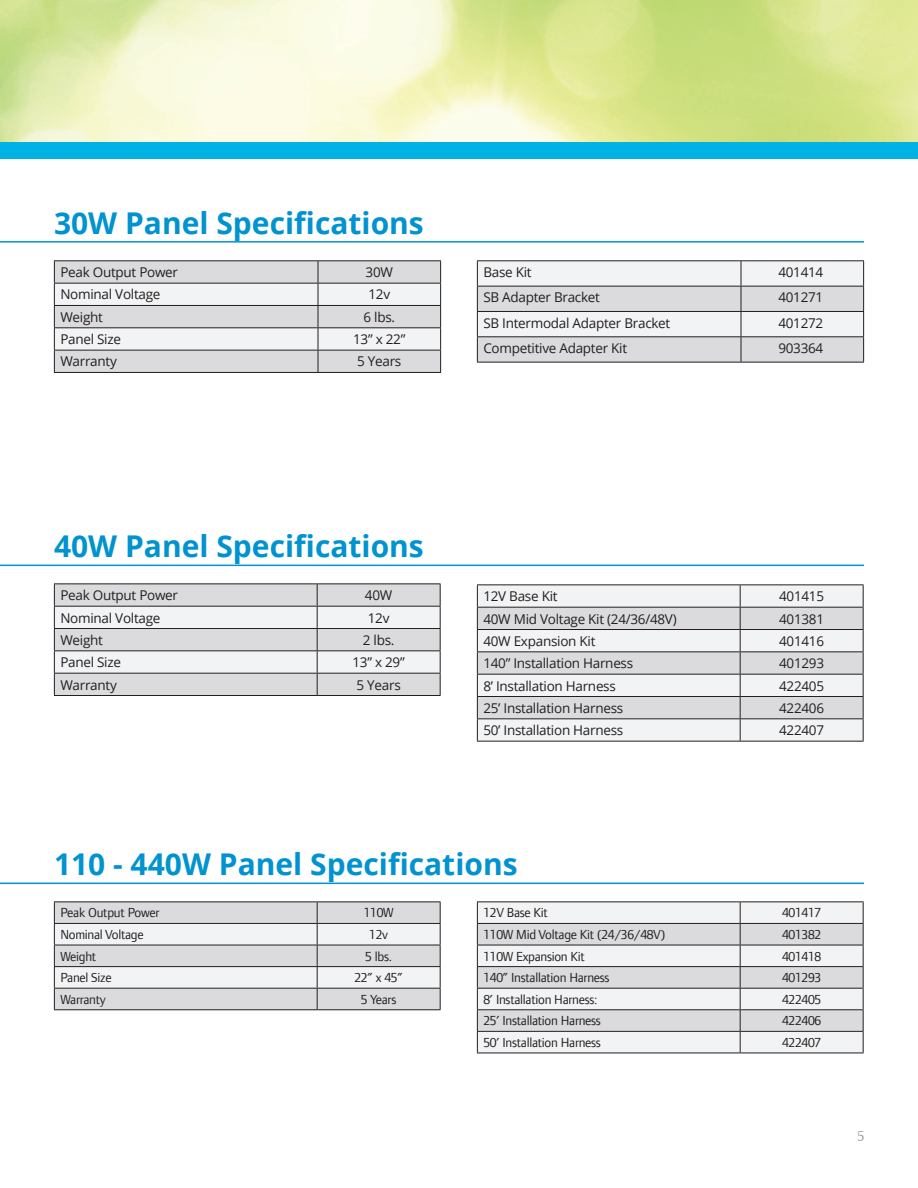
<style>
.page{position:relative;width:918px;height:1188px;background:#fff}
.page>*{position:absolute;margin:0;border:0;box-sizing:border-box;transform-origin:0 0}
.t1{font:700 30px "Open Sans";color:#0093d0}
.t2{font:15px "Foundry Form Serif Book OSF";color:#919295}
.t3{font:13.5px "Open Sans";letter-spacing:-.02em;color:#231f20}
.t4{font:13.5px "Foundry Form Sans";letter-spacing:-.02em;color:#231f20}
</style>
<div class="page">
<div style="left:0;top:142px;width:918px;height:17px;background:#00b3e4"></div>
<hr style="left:0;top:241px;width:54px;height:2px;background:#0093d0">
<hr style="left:0;top:565px;width:54px;height:1px;background:#0093d0">
<hr style="left:0;top:883px;width:54px;height:1px;background:#0093d0">
<hr style="left:54px;top:241px;width:810px;height:2px;background:#0093d0">
<hr style="left:54px;top:565px;width:810px;height:1px;background:#0093d0">
<hr style="left:54px;top:883px;width:810px;height:1px;background:#0093d0">
<hr style="left:54px;top:260px;width:264px;height:1px;background:#231f20">
<hr style="left:318px;top:260px;width:123px;height:1px;background:#231f20">
<svg style="left:54px;top:261px;width:387px;height:111px"></svg>
<hr style="left:54px;top:372px;width:264px;height:1px;background:#231f20">
<hr style="left:318px;top:372px;width:123px;height:1px;background:#231f20">
<hr style="left:477px;top:260px;width:264px;height:1px;background:#231f20">
<hr style="left:741px;top:260px;width:123px;height:1px;background:#231f20">
<svg style="left:477px;top:261px;width:387px;height:101px"></svg>
<hr style="left:477px;top:362px;width:264px;height:1px;background:#231f20">
<hr style="left:741px;top:362px;width:123px;height:1px;background:#231f20">
<hr style="left:54px;top:583px;width:263px;height:1px;background:#231f20">
<hr style="left:317px;top:583px;width:124px;height:1px;background:#231f20">
<svg style="left:54px;top:584px;width:387px;height:111px"></svg>
<hr style="left:54px;top:695px;width:263px;height:1px;background:#231f20">
<hr style="left:317px;top:695px;width:124px;height:1px;background:#231f20">
<hr style="left:54px;top:901px;width:263px;height:1px;background:#231f20">
<hr style="left:317px;top:901px;width:124px;height:1px;background:#231f20">
<svg style="left:54px;top:902px;width:387px;height:107px"></svg>
<hr style="left:54px;top:1009px;width:263px;height:1px;background:#231f20">
<hr style="left:317px;top:1009px;width:124px;height:1px;background:#231f20">
<hr style="left:477px;top:584px;width:263px;height:1px;background:#231f20">
<hr style="left:740px;top:584px;width:124px;height:1px;background:#231f20">
<svg style="left:477px;top:585px;width:387px;height:156px"></svg>
<hr style="left:477px;top:741px;width:263px;height:1px;background:#231f20">
<hr style="left:740px;top:741px;width:124px;height:1px;background:#231f20">
<hr style="left:477px;top:901px;width:263px;height:1px;background:#231f20">
<hr style="left:740px;top:901px;width:124px;height:1px;background:#231f20">
<svg style="left:477px;top:902px;width:387px;height:151px"></svg>
<hr style="left:477px;top:1053px;width:263px;height:1px;background:#231f20">
<hr style="left:740px;top:1053px;width:124px;height:1px;background:#231f20">
<h1 class="t1" style="left:54px;top:202px;width:371px">30W Panel Specifications</h1>
<p class="t3" style="left:60px;top:263px;width:119px">Peak Output Power</p>
<p class="t3" style="left:366px;top:263px;width:29px">30W</p>
<p class="t3" style="left:60px;top:285px;width:102px">Nominal Voltage</p>
<p class="t3" style="left:368px;top:285px;width:23px">12v</p>
<p class="t3" style="left:60px;top:308px;width:44px">Weight</p>
<p class="t3" style="left:364px;top:308px;width:33px">6 lbs.</p>
<p class="t3" style="left:60px;top:330px;width:62px">Panel Size</p>
<p class="t3" style="left:353px;top:330px;width:54px">13” x 22”</p>
<p class="t3" style="left:60px;top:352px;width:58px">Warranty</p>
<p class="t3" style="left:357px;top:352px;width:46px">5 Years</p>
<p class="t3" style="left:483px;top:263px;width:50px">Base Kit</p>
<p class="t3" style="left:778px;top:263px;width:46px">401414</p>
<p class="t3" style="left:483px;top:288px;width:118px">SB Adapter Bracket</p>
<p class="t3" style="left:778px;top:288px;width:46px">401271</p>
<p class="t3" style="left:483px;top:314px;width:189px">SB Intermodal Adapter Bracket</p>
<p class="t3" style="left:778px;top:314px;width:46px">401272</p>
<p class="t3" style="left:483px;top:339px;width:145px">Competitive Adapter Kit</p>
<p class="t3" style="left:778px;top:339px;width:46px">903364</p>
<h1 class="t1" style="left:54px;top:525px;width:371px">40W Panel Specifications</h1>
<p class="t3" style="left:60px;top:586px;width:119px">Peak Output Power</p>
<p class="t3" style="left:365px;top:586px;width:29px">40W</p>
<p class="t3" style="left:60px;top:608px;width:102px">Nominal Voltage</p>
<p class="t3" style="left:368px;top:608px;width:23px">12v</p>
<p class="t3" style="left:60px;top:631px;width:44px">Weight</p>
<p class="t3" style="left:363px;top:631px;width:33px">2 lbs.</p>
<p class="t3" style="left:60px;top:653px;width:62px">Panel Size</p>
<p class="t3" style="left:353px;top:653px;width:54px">13” x 29”</p>
<p class="t3" style="left:60px;top:675px;width:58px">Warranty</p>
<p class="t3" style="left:357px;top:675px;width:46px">5 Years</p>
<p class="t3" style="left:483px;top:587px;width:76px">12V Base Kit</p>
<p class="t3" style="left:779px;top:587px;width:46px">401415</p>
<p class="t3" style="left:483px;top:609px;width:195px">40W Mid Voltage Kit (24/36/48V)</p>
<p class="t3" style="left:779px;top:609px;width:46px">401381</p>
<p class="t3" style="left:483px;top:632px;width:114px">40W Expansion Kit</p>
<p class="t3" style="left:779px;top:632px;width:46px">401416</p>
<p class="t3" style="left:483px;top:654px;width:151px">140” Installation Harness</p>
<p class="t3" style="left:779px;top:654px;width:46px">401293</p>
<p class="t3" style="left:483px;top:676px;width:134px">8’ Installation Harness</p>
<p class="t3" style="left:779px;top:676px;width:46px">422405</p>
<p class="t3" style="left:483px;top:699px;width:141px">25’ Installation Harness</p>
<p class="t3" style="left:779px;top:699px;width:46px">422406</p>
<p class="t3" style="left:483px;top:721px;width:141px">50’ Installation Harness</p>
<p class="t3" style="left:779px;top:721px;width:46px">422407</p>
<h1 class="t1" style="left:54px;top:843px;width:465px">110 - 440W Panel Specifications</h1>
<p class="t4" style="left:60px;top:905px;width:101px">Peak Output Power</p>
<p class="t4" style="left:364px;top:905px;width:31px">110W</p>
<p class="t4" style="left:60px;top:927px;width:85px">Nominal Voltage</p>
<p class="t4" style="left:369px;top:927px;width:20px">12v</p>
<p class="t4" style="left:60px;top:949px;width:38px">Weight</p>
<p class="t4" style="left:365px;top:949px;width:28px">5 lbs.</p>
<p class="t4" style="left:60px;top:970px;width:53px">Panel Size</p>
<p class="t4" style="left:354px;top:970px;width:50px">22” x 45”</p>
<p class="t4" style="left:60px;top:992px;width:47px">Warranty</p>
<p class="t4" style="left:361px;top:992px;width:37px">5 Years</p>
<p class="t4" style="left:483px;top:905px;width:66px">12V Base Kit</p>
<p class="t4" style="left:782px;top:905px;width:41px">401417</p>
<p class="t4" style="left:483px;top:927px;width:183px">110W Mid Voltage Kit (24/36/48V)</p>
<p class="t4" style="left:782px;top:927px;width:41px">401382</p>
<p class="t4" style="left:483px;top:949px;width:103px">110W Expansion Kit</p>
<p class="t4" style="left:782px;top:949px;width:41px">401418</p>
<p class="t4" style="left:483px;top:970px;width:128px">140” Installation Harness</p>
<p class="t4" style="left:782px;top:970px;width:41px">401293</p>
<p class="t4" style="left:483px;top:992px;width:116px">8’ Installation Harness:</p>
<p class="t4" style="left:782px;top:992px;width:41px">422405</p>
<p class="t4" style="left:483px;top:1013px;width:119px">25’ Installation Harness</p>
<p class="t4" style="left:782px;top:1013px;width:41px">422406</p>
<p class="t4" style="left:483px;top:1035px;width:119px">50’ Installation Harness</p>
<p class="t4" style="left:782px;top:1035px;width:41px">422407</p>
<p class="t2" style="left:857px;top:1126px;width:8px">5</p>
</div>
